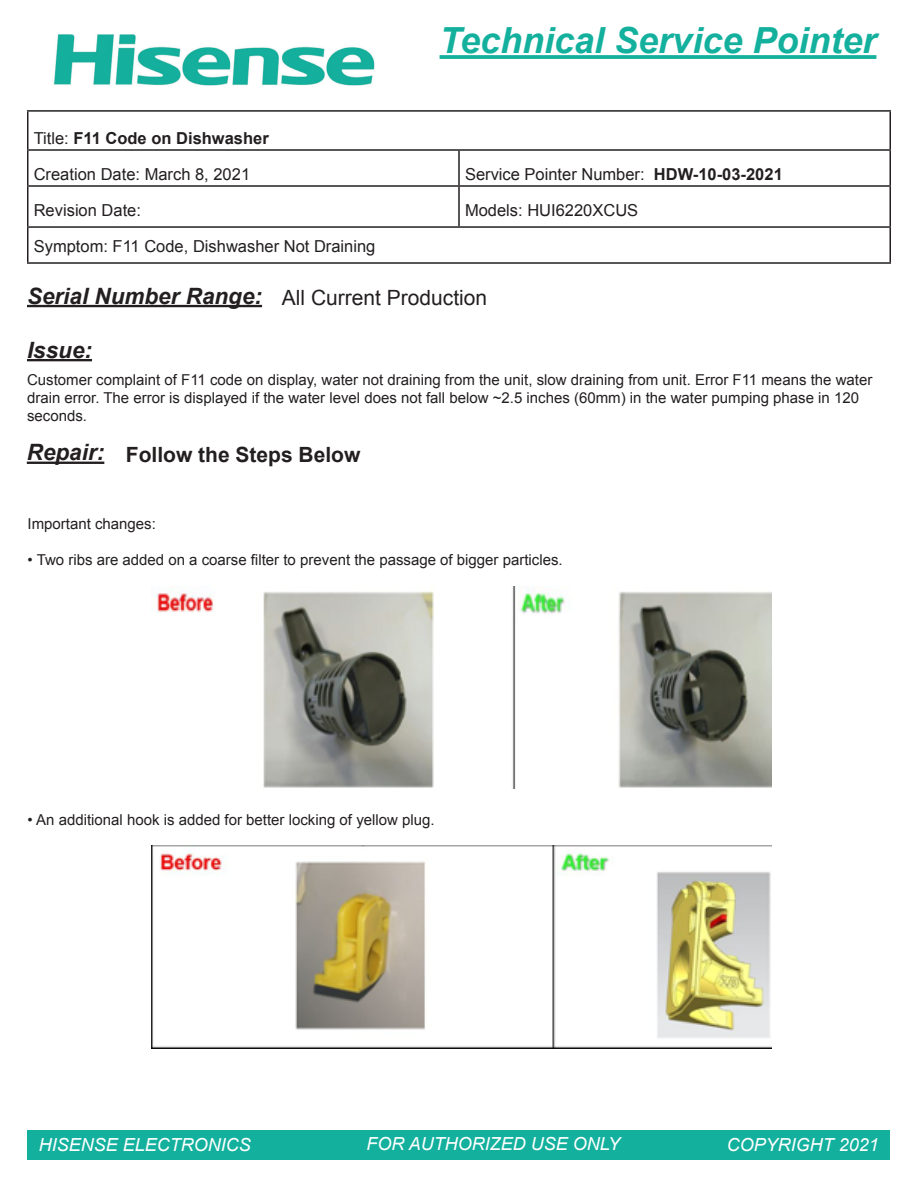
<style>
.page{position:relative;width:918px;height:1188px;background:#fff}
.page>*{position:absolute;margin:0;border:0;box-sizing:border-box;transform-origin:0 0}
.t1{font:italic 700 36px "Arial";color:#13b09d}
.t2{font:italic 700 22.5px "Arial";color:#231f20}
.t3{font:21px "Arial";color:#231f20}
.t4{font:700 21px "Arial";color:#231f20}
.t5{font:italic 18px "Arial";color:#fff}
.t6{font:16.5px "Arial";color:#231f20}
.t7{font:700 16.5px "Arial";color:#231f20}
.t8{font:15px/18px "Arial";color:#231f20}
.s1{font-weight:400}
.s2{font-weight:700}
</style>
<div class="page">
<img style="left:54px;top:34px;width:321px;height:52px">
<svg style="left:440px;top:55px;width:436px;height:4px;background:#1fb4a2"></svg>
<hr style="left:27px;top:110px;width:432px;height:2px;background:#231f20">
<hr style="left:27px;top:112px;width:1px;height:37px;background:#231f20">
<hr style="left:459px;top:110px;width:432px;height:2px;background:#231f20">
<hr style="left:890px;top:112px;width:1px;height:37px;background:#231f20">
<hr style="left:27px;top:149px;width:432px;height:2px;background:#231f20">
<hr style="left:27px;top:151px;width:1px;height:34px;background:#231f20">
<hr style="left:459px;top:149px;width:432px;height:2px;background:#231f20">
<hr style="left:458px;top:151px;width:2px;height:34px;background:#231f20">
<hr style="left:890px;top:151px;width:1px;height:34px;background:#231f20">
<hr style="left:27px;top:185px;width:432px;height:2px;background:#231f20">
<hr style="left:27px;top:187px;width:1px;height:39px;background:#231f20">
<hr style="left:459px;top:185px;width:432px;height:2px;background:#231f20">
<hr style="left:458px;top:187px;width:2px;height:39px;background:#231f20">
<hr style="left:890px;top:187px;width:1px;height:39px;background:#231f20">
<hr style="left:27px;top:226px;width:432px;height:2px;background:#231f20">
<hr style="left:27px;top:228px;width:1px;height:34px;background:#231f20">
<hr style="left:459px;top:226px;width:432px;height:2px;background:#231f20">
<hr style="left:890px;top:228px;width:1px;height:34px;background:#231f20">
<hr style="left:27px;top:262px;width:432px;height:2px;background:#231f20">
<hr style="left:459px;top:262px;width:432px;height:2px;background:#231f20">
<hr style="left:27px;top:305px;width:235px;height:2px;background:#231f20">
<hr style="left:27px;top:359px;width:65px;height:2px;background:#231f20">
<hr style="left:27px;top:462px;width:77px;height:2px;background:#231f20">
<div style="left:28px;top:1130px;width:862px;height:30px;background:#13b09d"></div>
<img style="left:152px;top:586px;width:619px;height:203px">
<img style="left:152px;top:846px;width:619px;height:202px">
<p class="t1" style="left:440px;top:17px;width:438px">Technical Service Pointer</p>
<p class="t7" style="left:34px;top:127px;width:237px"><span class="s1">Title:</span> F11 Code on Dishwasher</p>
<p class="t6" style="left:34px;top:163px;width:218px">Creation Date: March 8, 2021</p>
<p class="t6" style="left:465px;top:163px;width:319px">Service Pointer Number: <span class="s2">HDW-10-03-2021</span></p>
<p class="t6" style="left:34px;top:199px;width:109px">Revision Date:</p>
<p class="t6" style="left:465px;top:199px;width:175px">Models: HUI6220XCUS</p>
<p class="t6" style="left:34px;top:235px;width:343px">Symptom: F11 Code, Dishwasher Not Draining</p>
<p class="t2" style="left:27px;top:281px;width:237px">Serial Number Range:</p>
<p class="t3" style="left:282px;top:284px;width:207px">All Current Production</p>
<p class="t2" style="left:27px;top:335px;width:67px">Issue:</p>
<p class="t8" style="left:27px;top:371px;width:847px">Customer complaint of F11 code on display, water not draining from the unit, slow draining from unit. Error F11 means the water drain error. The error is displayed if the water level does not fall below ~2.5 inches (60mm) in the water pumping phase in 120 seconds.</p>
<p class="t2" style="left:27px;top:438px;width:79px">Repair:</p>
<p class="t4" style="left:126px;top:441px;width:236px">Follow the Steps Below</p>
<p class="t8" style="left:28px;top:515px;width:130px">Important changes:</p>
<p class="t8" style="left:28px;top:551px;width:537px">• Two ribs are added on a coarse filter to prevent the passage of bigger particles.</p>
<p class="t8" style="left:28px;top:811px;width:409px">• An additional hook is added for better locking of yellow plug.</p>
<p class="t5" style="left:39px;top:1133px;width:214px">HISENSE ELECTRONICS</p>
<p class="t5" style="left:366px;top:1132px;width:255px">FOR AUTHORIZED USE ONLY</p>
<p class="t5" style="left:727px;top:1133px;width:154px">COPYRIGHT 2021</p>
</div>
